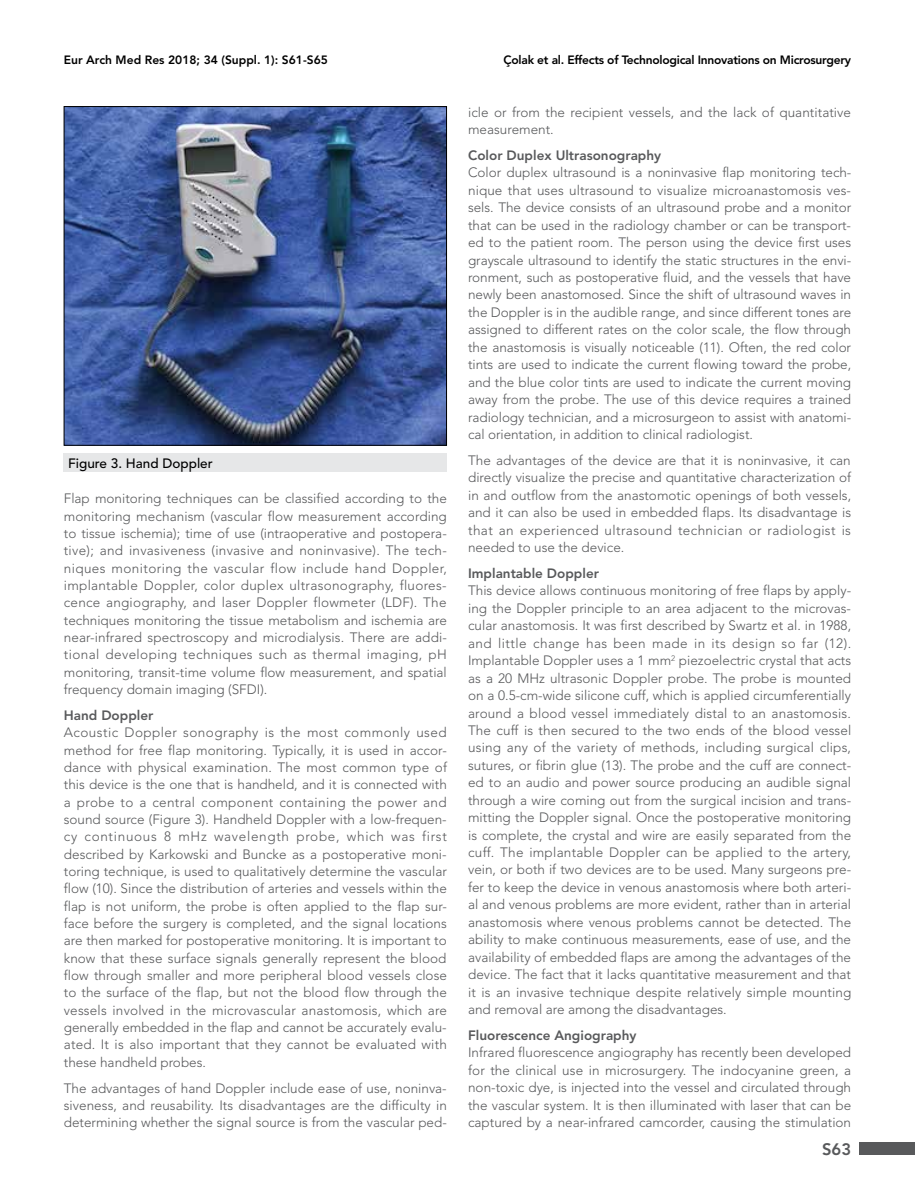
<style>
.page{position:relative;width:915px;height:1191px;background:#fff}
.page>*{position:absolute;margin:0;border:0;box-sizing:border-box;transform-origin:0 0}
.t1{font:800 16.5px "Avenir LT Std";color:#58595b}
.t2{font:300 13.5px/17.4px "Avenir LT Std";color:#58595b;text-align:justify}
.t3{font:800 13.5px "Avenir LT Std";color:#58595b}
.t4{font:500 13.5px "Avenir LT Std";color:#000}
.t5{font:800 12px "Avenir LT Std";letter-spacing:-.02em;color:#000}
.t6{font:800 12px "Avenir LT Std";color:#000}
</style>
<div class="page">
<div style="left:859px;top:1142px;width:55px;height:12px;background:#58595b"></div>
<img style="left:66px;top:108px;width:378px;height:335px">
<div style="left:64px;top:106px;width:382px;height:339px;border:1px solid #000"></div>
<div style="left:64px;top:453px;width:382px;height:19px;background:#e6e7e8"></div>
<p class="t6" style="left:64px;top:53px;width:265px">Eur Arch Med Res 2018; 34 (Suppl. 1): S61-S65</p>
<p class="t5" style="left:503px;top:53px;width:349px">Çolak et al. Effects of Technological Innovations on Microsurgery</p>
<p class="t4" style="left:68px;top:455px;width:146px">Figure 3. Hand Doppler</p>
<p class="t2" style="left:64px;top:490px;width:384px">Flap monitoring techniques can be classified according to the monitoring mechanism (vascular flow measurement according to tissue ischemia); time of use (intraoperative and postopera&shy;tive); and invasiveness (invasive and noninvasive). The tech&shy;niques monitoring the vascular flow include hand Doppler, implantable Doppler, color duplex ultrasonography, fluores&shy;cence angiography, and laser Doppler flowmeter (LDF). The techniques monitoring the tissue metabolism and ischemia are near-infrared spectroscopy and microdialysis. There are addi&shy;tional developing techniques such as thermal imaging, pH monitoring, transit-time volume flow measurement, and spatial frequency domain imaging (SFDI).</p>
<p class="t3" style="left:64px;top:707px;width:91px">Hand Doppler</p>
<p class="t2" style="left:64px;top:724px;width:384px">Acoustic Doppler sonography is the most commonly used method for free flap monitoring. Typically, it is used in accor&shy;dance with physical examination. The most common type of this device is the one that is handheld, and it is connected with a probe to a central component containing the power and sound source (Figure 3). Handheld Doppler with a low-frequen&shy;cy continuous 8 mHz wavelength probe, which was first described by Karkowski and Buncke as a postoperative moni&shy;toring technique, is used to qualitatively determine the vascular flow (10). Since the distribution of arteries and vessels within the flap is not uniform, the probe is often applied to the flap sur&shy;face before the surgery is completed, and the signal locations are then marked for postoperative monitoring. It is important to know that these surface signals generally represent the blood flow through smaller and more peripheral blood vessels close to the surface of the flap, but not the blood flow through the vessels involved in the microvascular anastomosis, which are generally embedded in the flap and cannot be accurately evalu&shy;ated. It is also important that they cannot be evaluated with these handheld probes.</p>
<p class="t2" style="left:64px;top:1079px;width:384px">The advantages of hand Doppler include ease of use, noninva&shy;siveness, and reusability. Its disadvantages are the difficulty in determining whether the signal source is from the vascular ped-</p>
<p class="t2" style="left:468px;top:103px;width:384px">icle or from the recipient vessels, and the lack of quantitative measurement.</p>
<p class="t3" style="left:468px;top:147px;width:194px">Color Duplex Ultrasonography</p>
<p class="t2" style="left:468px;top:164px;width:384px">Color duplex ultrasound is a noninvasive flap monitoring tech&shy;nique that uses ultrasound to visualize microanastomosis ves&shy;sels. The device consists of an ultrasound probe and a monitor that can be used in the radiology chamber or can be transport&shy;ed to the patient room. The person using the device first uses grayscale ultrasound to identify the static structures in the envi&shy;ronment, such as postoperative fluid, and the vessels that have newly been anastomosed. Since the shift of ultrasound waves in the Doppler is in the audible range, and since different tones are assigned to different rates on the color scale, the flow through the anastomosis is visually noticeable (11). Often, the red color tints are used to indicate the current flowing toward the probe, and the blue color tints are used to indicate the current moving away from the probe. The use of this device requires a trained radiology technician, and a microsurgeon to assist with anatomi&shy;cal orientation, in addition to clinical radiologist.</p>
<p class="t2" style="left:468px;top:451px;width:384px">The advantages of the device are that it is noninvasive, it can directly visualize the precise and quantitative characterization of in and outflow from the anastomotic openings of both vessels, and it can also be used in embedded flaps. Its disadvantage is that an experienced ultrasound technician or radiologist is needed to use the device.</p>
<p class="t3" style="left:468px;top:565px;width:132px">Implantable Doppler</p>
<p class="t2" style="left:468px;top:582px;width:384px">This device allows continuous monitoring of free flaps by apply&shy;ing the Doppler principle to an area adjacent to the microvas&shy;cular anastomosis. It was first described by Swartz et al. in 1988, and little change has been made in its design so far (12).<br>Implantable Doppler uses a 1 mm<sup>2</sup> piezoelectric crystal that acts as a 20 MHz ultrasonic Doppler probe. The probe is mounted on a 0.5-cm-wide silicone cuff, which is applied circumferentially around a blood vessel immediately distal to an anastomosis.<br>The cuff is then secured to the two ends of the blood vessel using any of the variety of methods, including surgical clips, sutures, or fibrin glue (13). The probe and the cuff are connect&shy;ed to an audio and power source producing an audible signal through a wire coming out from the surgical incision and trans&shy;mitting the Doppler signal. Once the postoperative monitoring is complete, the crystal and wire are easily separated from the cuff. The implantable Doppler can be applied to the artery, vein, or both if two devices are to be used. Many surgeons pre&shy;fer to keep the device in venous anastomosis where both arteri&shy;al and venous problems are more evident, rather than in arterial anastomosis where venous problems cannot be detected. The ability to make continuous measurements, ease of use, and the availability of embedded flaps are among the advantages of the device. The fact that it lacks quantitative measurement and that it is an invasive technique despite relatively simple mounting and removal are among the disadvantages.</p>
<p class="t3" style="left:468px;top:1027px;width:170px">Fluorescence Angiography</p>
<p class="t2" style="left:468px;top:1044px;width:384px">Infrared fluorescence angiography has recently been developed for the clinical use in microsurgery. The indocyanine green, a non-toxic dye, is injected into the vessel and circulated through the vascular system. It is then illuminated with laser that can be captured by a near-infrared camcorder, causing the stimulation</p>
<p class="t1" style="left:821px;top:1139px;width:31px">S63</p>
</div>
